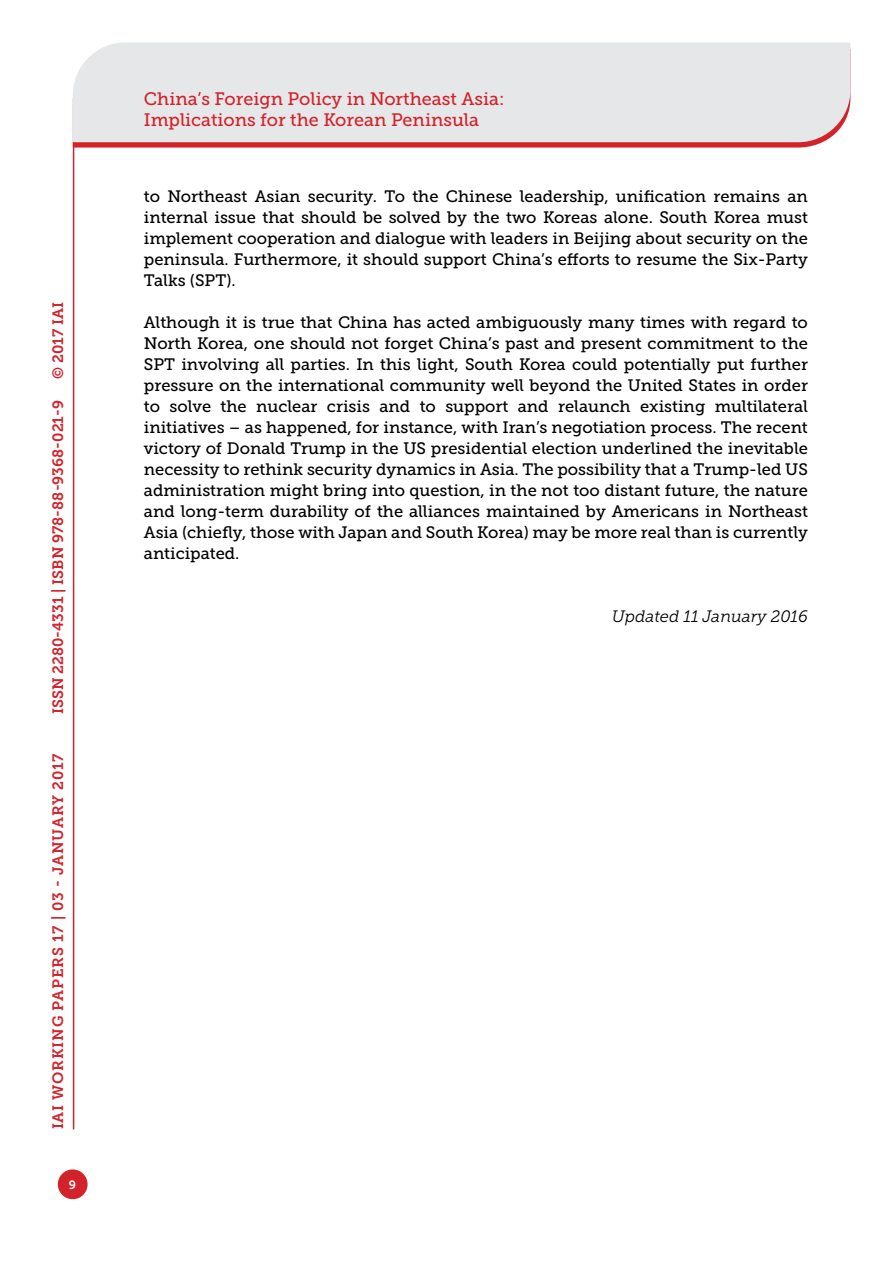
<style>
.page{position:relative;width:893px;height:1263px;background:#fff}
.page>*{position:absolute;margin:0;border:0;box-sizing:border-box;transform-origin:0 0}
.t1{font:18px/21.6px "Museo Slab 500";color:#d2232a}
.t2{font:16.5px/21px "Museo Slab 500";color:#000;text-align:justify}
.t3{font:italic 16.5px "Museo Slab 300";color:#000}
.t4{font:15px "Museo Slab 700";color:#d2232a}
.t5{font:15px "Museo Slab 700";letter-spacing:.05em;color:#d2232a}
.t6{font:12px "Museo Slab 700";color:#fff}
</style>
<div class="page">
<svg style="left:74px;top:142px;width:749px;height:6px;background:#d63d43"></svg>
<div style="left:73px;top:43px;width:777px;height:99px;background:#e6e7e8"></div>
<div style="left:58px;top:1169px;width:30px;height:30px;background:#d2232a;border-radius:50%"></div>
<hr style="left:73px;top:142px;width:1px;height:987px;background:#d2232a">
<p class="t4" style="left:50px;top:379px;width:78px;rotate:-90deg">© 2017 IAI</p>
<p class="t4" style="left:49px;top:714px;width:316px;rotate:-90deg">ISSN 2280-4331 | ISBN 978-88-9368-021-9</p>
<p class="t5" style="left:50px;top:1129px;width:377px;rotate:-90deg">IAI WORKING PAPERS 17 | 03 - JANUARY 2017</p>
<p class="t6" style="left:69px;top:1178px;width:9px">9</p>
<p class="t1" style="left:144px;top:88px;width:362px">China’s Foreign Policy in Northeast Asia:<br>Implications for the Korean Peninsula</p>
<p class="t2" style="left:144px;top:186px;width:666px">to Northeast Asian security. To the Chinese leadership, unification remains an internal issue that should be solved by the two Koreas alone. South Korea must implement cooperation and dialogue with leaders in Beijing about security on the peninsula. Furthermore, it should support China’s efforts to resume the Six-Party Talks (SPT).</p>
<p class="t2" style="left:144px;top:312px;width:666px">Although it is true that China has acted ambiguously many times with regard to North Korea, one should not forget China’s past and present commitment to the SPT involving all parties. In this light, South Korea could potentially put further pressure on the international community well beyond the United States in order to solve the nuclear crisis and to support and relaunch existing multilateral initiatives – as happened, for instance, with Iran’s negotiation process. The recent victory of Donald Trump in the US presidential election underlined the inevitable necessity to rethink security dynamics in Asia. The possibility that a Trump-led US administration might bring into question, in the not too distant future, the nature and long-term durability of the alliances maintained by Americans in Northeast Asia (chiefly, those with Japan and South Korea) may be more real than is currently anticipated.</p>
<p class="t3" style="left:612px;top:607px;width:198px">Updated 11 January 2016</p>
</div>
